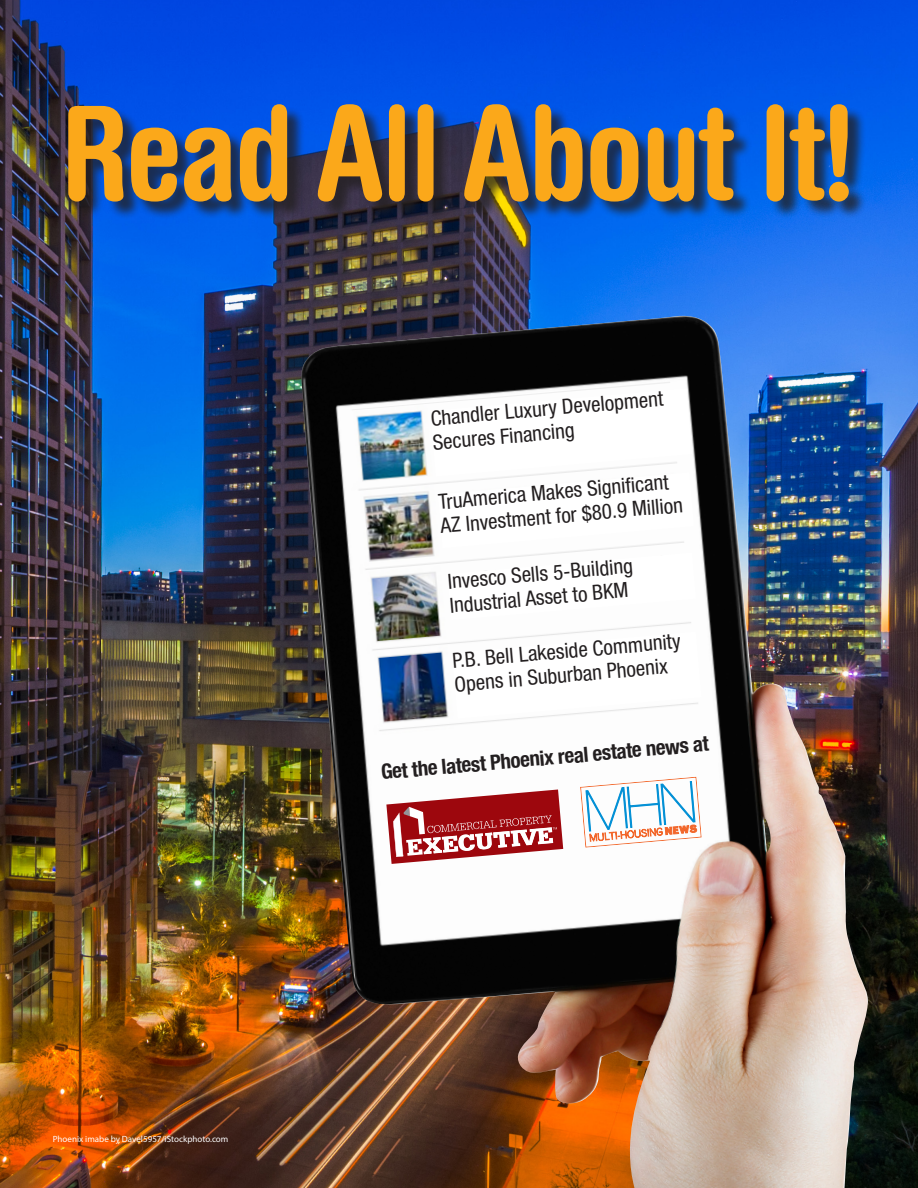
<style>
.page{position:relative;width:918px;height:1188px;background:#fff}
.page>*{position:absolute;margin:0;border:0;box-sizing:border-box;transform-origin:0 0}
.t1{font:700 condensed 130.5px "Helvetica Rounded LT Std";letter-spacing:-.02em;color:#fba81a}
.t2{font:condensed 21px/24px "Helvetica Neue LT Std";color:#231f20}
.t3{font:700 condensed 21px "Helvetica Neue LT Std";color:#231f20}
.Matrix_Body_Note{font:9px "Myriad Pro";color:#fff}
</style>
<div class="page">
<img style="left:0;top:0;width:918px;height:1188px">
<img style="left:298px;top:316px;width:571px;height:872px">
<div style="left:70px;top:106px;width:797px;height:114px;background:#231f20;opacity:.75"></div>
<svg style="left:386px;top:790px;width:177px;height:74px"></svg>
<img style="left:345px;top:382px;width:354px;height:353px">
<svg style="left:430px;top:388px;width:266px;height:232px"></svg>
<svg style="left:452px;top:632px;width:250px;height:87px"></svg>
<svg style="left:580px;top:777px;width:122px;height:71px"></svg>
<p class="t1" style="left:61px;top:74px;width:798px">Read All About It!</p>
<p class="t2" style="left:430px;top:406px;width:235px;rotate:-5deg">Chandler Luxury Development<br>Secures Financing</p>
<p class="t2" style="left:437px;top:490px;width:245px;rotate:-5deg">TruAmerica Makes Signifi cant<br>AZ Investment for $80.9 Million</p>
<p class="t2" style="left:447px;top:569px;width:187px;rotate:-5deg">Invesco Sells 5-Building<br>Industrial Asset to BKM</p>
<p class="t2" style="left:451px;top:648px;width:230px;rotate:-5deg">P.B. Bell Lakeside Community<br>Opens in Suburban Phoenix</p>
<p class="Matrix_Body_Note" style="left:53px;top:1133px;width:177px">Phoenix imabe by Davel5957/iStockphoto.com</p>
<p class="t3" style="left:380px;top:759px;width:330px;rotate:-5deg">Get the latest Phoenix real estate news at</p>
</div>
